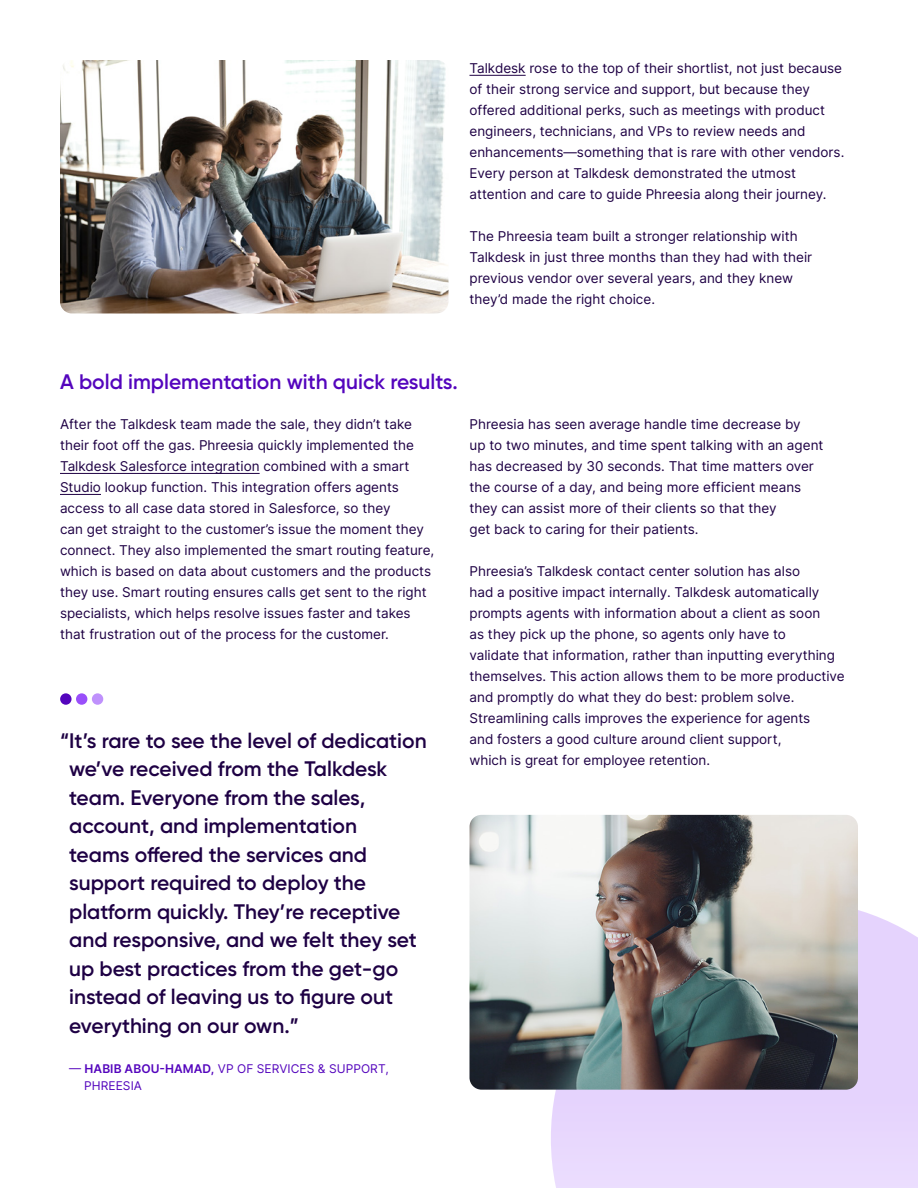
<style>
.page{position:relative;width:918px;height:1188px;background:#fff}
.page>*{position:absolute;margin:0;border:0;box-sizing:border-box;transform-origin:0 0}
.Quotes_paragraph{font:600 21px/28.5px "Gilroy";color:#1e0044}
.Section_headlines{font:600 21px "Gilroy";color:#5405bd}
.Bodycopy{font:13.5px/21px "Inter";color:#1e0044}
.Quotes_label{font:12px/16.5px "Inter";letter-spacing:.005em;color:#5405bd}
.s1{font-weight:600}
</style>
<div class="page">
<hr style="left:470px;top:75px;width:56px;height:1px;background:#1e0044">
<hr style="left:60px;top:473px;width:200px;height:1px;background:#1e0044">
<hr style="left:60px;top:494px;width:41px;height:1px;background:#1e0044">
<div style="left:92px;top:693px;width:11px;height:12px;background:#bf91fc;border-radius:50%"></div>
<div style="left:76px;top:693px;width:11px;height:12px;background:#994ffa;border-radius:50%"></div>
<div style="left:60px;top:693px;width:12px;height:12px;background:#5405bd;border-radius:50%"></div>
<img style="left:60px;top:60px;width:388px;height:254px">
<div style="left:551px;top:910px;width:367px;height:278px;background:#e7d6fd"></div>
<img style="left:470px;top:815px;width:388px;height:275px">
<p class="Bodycopy" style="left:470px;top:57px;width:376px">Talkdesk rose to the top of their shortlist, not just because of their strong service and support, but because they offered additional perks, such as meetings with product engineers, technicians, and VPs to review needs and enhancements—something that is rare with other vendors.<br>Every person at Talkdesk demonstrated the utmost attention and care to guide Phreesia along their journey.</p>
<p class="Bodycopy" style="left:470px;top:225px;width:344px">The Phreesia team built a stronger relationship with Talkdesk in just three months than they had with their previous vendor over several years, and they knew they’d made the right choice.</p>
<p class="Section_headlines" style="left:60px;top:368px;width:399px">A bold implementation with quick results.</p>
<p class="Bodycopy" style="left:60px;top:414px;width:376px">After the Talkdesk team made the sale, they didn’t take their foot off the gas. Phreesia quickly implemented the Talkdesk Salesforce integration combined with a smart Studio lookup function. This integration offers agents access to all case data stored in Salesforce, so they<br>can get straight to the customer’s issue the moment they connect. They also implemented the smart routing feature, which is based on data about customers and the products they use. Smart routing ensures calls get sent to the right specialists, which helps resolve issues faster and takes that frustration out of the process for the customer.</p>
<p class="Bodycopy" style="left:470px;top:414px;width:355px">Phreesia has seen average handle time decrease by<br>up to two minutes, and time spent talking with an agent has decreased by 30 seconds. That time matters over the course of a day, and being more efficient means they can assist more of their clients so that they<br>get back to caring for their patients.</p>
<p class="Bodycopy" style="left:470px;top:561px;width:377px">Phreesia’s Talkdesk contact center solution has also<br>had a positive impact internally. Talkdesk automatically prompts agents with information about a client as soon<br>as they pick up the phone, so agents only have to<br>validate that information, rather than inputting everything themselves. This action allows them to be more productive and promptly do what they do best: problem solve.<br>Streamlining calls improves the experience for agents<br>and fosters a good culture around client support,<br>which is great for employee retention.</p>
<p class="Quotes_paragraph" style="left:69px;top:726px;width:359px;text-indent:-9px">“It’s rare to see the level of dedication we’ve received from the Talkdesk team. Everyone from the sales, account, and implementation<br>teams offered the services and support required to deploy the platform quickly. They’re receptive and responsive, and we felt they set up best practices from the get-go instead of leaving us to figure out everything on our own.”</p>
<p class="Quotes_label" style="left:84px;top:1060px;width:306px;text-indent:-15px">— <span class="s1">HABIB ABOU-HAMAD,</span> VP OF SERVICES &amp; SUPPORT,<br>PHREESIA</p>
</div>
